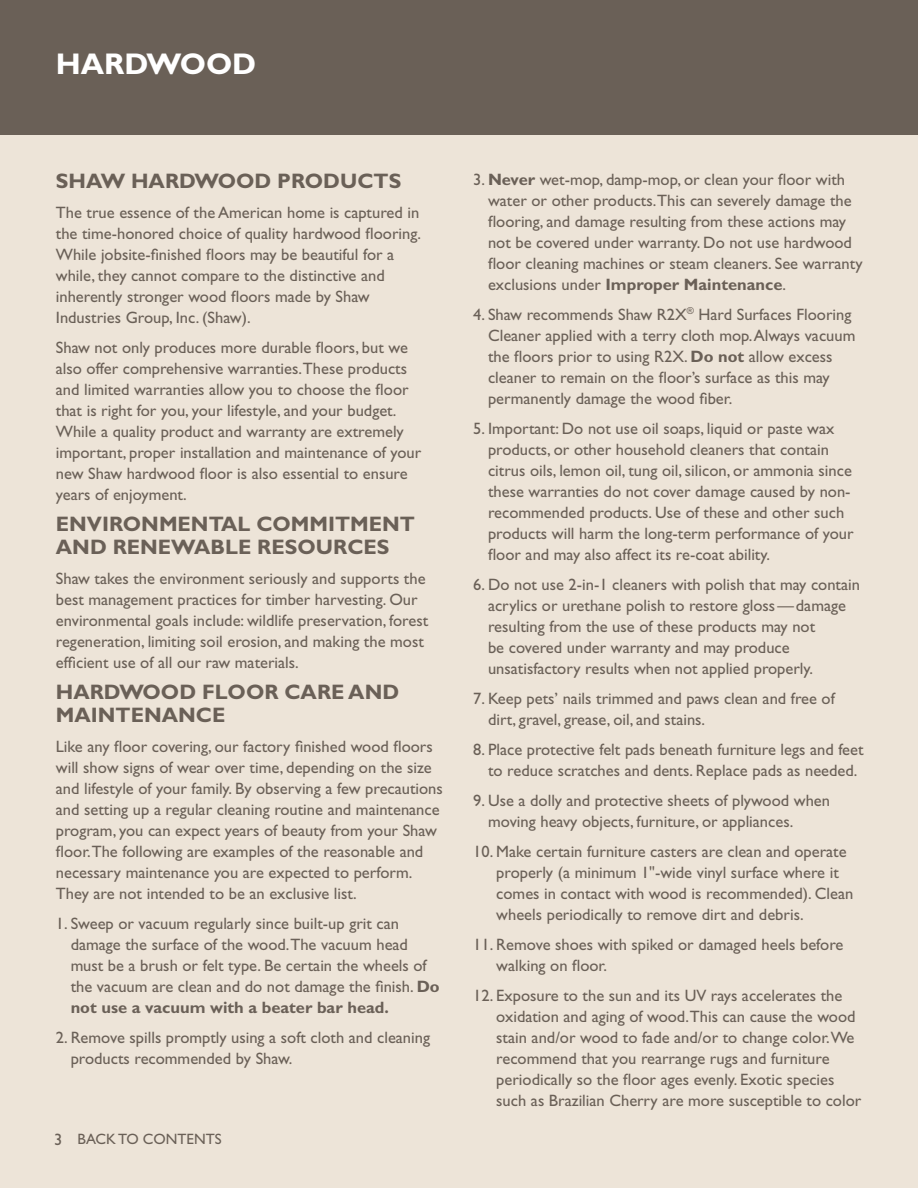
<style>
.page{position:relative;width:918px;height:1188px;background:#ede4d8}
.page>*{position:absolute;margin:0;border:0;box-sizing:border-box;transform-origin:0 0}
.t1{font:700 30px "Gill Sans Std";color:#fff}
.t2{font:700 21px/22.5px "Gill Sans Std";color:#6a6057}
.t3{font:16.5px/21px "Gill Sans Std";color:#6a6057}
.t4{font:15px "Gill Sans Std";color:#6a6057}
.s1{font-weight:700}
.s2{font-size:16.5px}
</style>
<div class="page">
<div style="left:0;top:0;width:918px;height:134px;background:#6a6057"></div>
<h1 class="t1" style="left:56px;top:47px;width:202px">HARDWOOD</h1>
<p class="t2" style="left:56px;top:169px;width:347px">SHAW HARDWOOD PRODUCTS</p>
<p class="t3" style="left:56px;top:202px;width:367px">The true essence of the American home is captured in the time-honored choice of quality hardwood flooring.<br>While jobsite-finished floors may be beautiful for a while, they cannot compare to the distinctive and inherently stronger wood floors made by Shaw Industries Group, Inc. (Shaw).</p>
<p class="t3" style="left:56px;top:337px;width:367px">Shaw not only produces more durable floors, but we also offer comprehensive warranties.These products and limited warranties allow you to choose the floor that is right for you, your lifestyle, and your budget.<br>While a quality product and warranty are extremely important, proper installation and maintenance of your new Shaw hardwood floor is also essential to ensure years of enjoyment.</p>
<p class="t2" style="left:56px;top:513px;width:361px">ENVIRONMENTAL COMMITMENT<br>AND RENEWABLE RESOURCES</p>
<p class="t3" style="left:56px;top:568px;width:374px">Shaw takes the environment seriously and supports the best management practices for timber harvesting. Our environmental goals include: wildlife preservation, forest regeneration, limiting soil erosion, and making the most efficient use of all our raw materials.</p>
<p class="t2" style="left:56px;top:681px;width:345px">HARDWOOD FLOOR CARE AND<br>MAINTENANCE</p>
<p class="t3" style="left:56px;top:736px;width:389px">Like any floor covering, our factory finished wood floors will show signs of wear over time, depending on the size and lifestyle of your family. By observing a few precautions and setting up a regular cleaning routine and maintenance program, you can expect years of beauty from your Shaw floor.The following are examples of the reasonable and necessary maintenance you are expected to perform.<br>They are not intended to be an exclusive list.</p>
<p class="t3" style="left:71px;top:913px;width:371px;text-indent:-15px">1. Sweep or vacuum regularly since built-up grit can damage the surface of the wood.The vacuum head must be a brush or felt type. Be certain the wheels of the vacuum are clean and do not damage the finish. <span class="s1">Do not use a vacuum with a beater bar head.</span></p>
<p class="t3" style="left:71px;top:1027px;width:361px;text-indent:-15px">2. Remove spills promptly using a soft cloth and cleaning products recommended by Shaw.</p>
<p class="t4" style="left:54px;top:1131px;width:169px"><span class="s2">3</span> BACK TO CONTENTS</p>
<p class="t3" style="left:488px;top:169px;width:376px;text-indent:-15px">3. <span class="s1">Never</span> wet-mop, damp-mop, or clean your floor with water or other products.This can severely damage the flooring, and damage resulting from these actions may not be covered under warranty. Do not use hardwood floor cleaning machines or steam cleaners. See warranty exclusions under <span class="s1">Improper Maintenance</span>.</p>
<p class="t3" style="left:488px;top:304px;width:369px;text-indent:-15px">4. Shaw recommends Shaw R2X<sup>®</sup> Hard Surfaces Flooring Cleaner applied with a terry cloth mop. Always vacuum the floors prior to using R2X. <span class="s1">Do not</span> allow excess cleaner to remain on the floor’s surface as this may permanently damage the wood fiber.</p>
<p class="t3" style="left:488px;top:418px;width:367px;text-indent:-15px">5. Important: Do not use oil soaps, liquid or paste wax products, or other household cleaners that contain citrus oils, lemon oil, tung oil, silicon, or ammonia since these warranties do not cover damage caused by non&shy;recommended products. Use of these and other such products will harm the long-term performance of your floor and may also affect its re-coat ability.</p>
<p class="t3" style="left:488px;top:574px;width:373px;text-indent:-15px">6. Do not use 2-in-1 cleaners with polish that may contain acrylics or urethane polish to restore gloss—damage resulting from the use of these products may not<br>be covered under warranty and may produce unsatisfactory results when not applied properly.</p>
<p class="t3" style="left:488px;top:688px;width:348px;text-indent:-15px">7. Keep pets’ nails trimmed and paws clean and free of dirt, gravel, grease, oil, and stains.</p>
<p class="t3" style="left:473px;top:739px;width:392px;text-align:center">8. Place protective felt pads beneath furniture legs and feet to reduce scratches and dents. Replace pads as needed.</p>
<p class="t3" style="left:488px;top:790px;width:344px;text-indent:-15px">9. Use a dolly and protective sheets of plywood when moving heavy objects, furniture, or appliances.</p>
<p class="t3" style="left:496px;top:841px;width:359px;text-indent:-23px">10. Make certain furniture casters are clean and operate properly (a minimum 1"-wide vinyl surface where it comes in contact with wood is recommended). Clean wheels periodically to remove dirt and debris.</p>
<p class="t3" style="left:496px;top:934px;width:349px;text-indent:-23px">11. Remove shoes with spiked or damaged heels before walking on floor.</p>
<p class="t3" style="left:496px;top:985px;width:367px;text-indent:-23px">12. Exposure to the sun and its UV rays accelerates the oxidation and aging of wood.This can cause the wood stain and/or wood to fade and/or to change color.We recommend that you rearrange rugs and furniture periodically so the floor ages evenly. Exotic species such as Brazilian Cherry are more susceptible to color</p>
</div>
